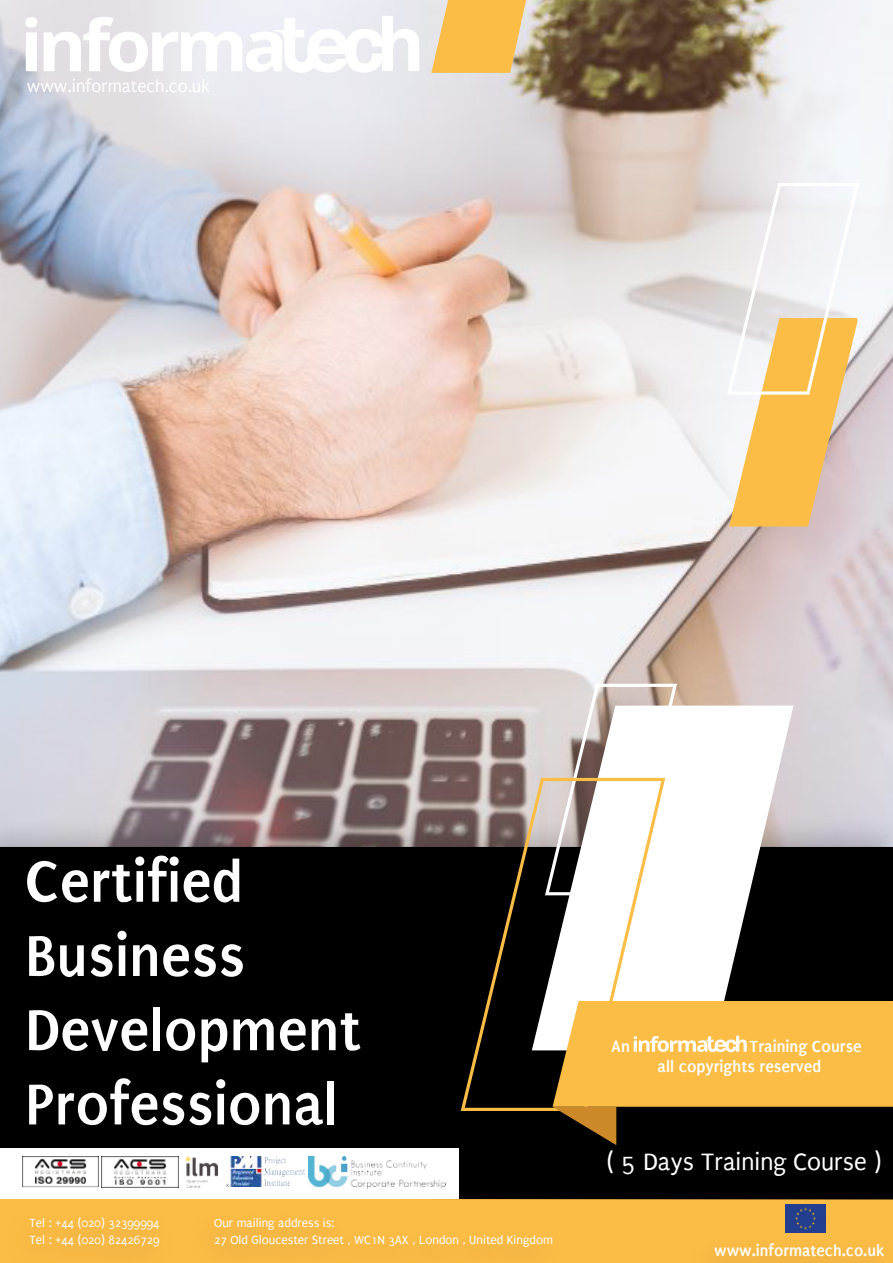
<style>
.page{position:relative;width:893px;height:1263px;background:#fff}
.page>*{position:absolute;margin:0;border:0;box-sizing:border-box;transform-origin:0 0}
.t1{font:700 61.8px/74.2px "Puritan";color:#fff}
.t2{font:25.5px "Puritan";color:#fff}
.t3{font:18.45px "Puritan";color:#fff}
.t4{font:700 17.25px/19.8px "Puritan";color:#fff}
.t5{font:700 16.95px "Puritan";color:#fff}
.t6{font:12.75px/17px "Puritan";color:#fff}
</style>
<div class="page">
<img style="left:0;top:0;width:893px;height:809px">
<svg style="left:431px;top:0;width:95px;height:73px;background:#f6c15f"></svg>
<img style="left:0;top:809px;width:893px;height:38px">
<div style="left:0;top:847px;width:893px;height:351px;background:#000"></div>
<svg style="left:532px;top:706px;width:261px;height:295px"></svg>
<svg style="left:543px;top:682px;width:136px;height:215px"></svg>
<svg style="left:461px;top:778px;width:204px;height:333px"></svg>
<div style="left:601px;top:1198px;width:292px;height:65px;background:#fcbd46"></div>
<div style="left:0;top:911px;width:483px;height:198px;background:#000"></div>
<div style="left:0;top:1199px;width:179px;height:64px;background:#fabb45"></div>
<div style="left:179px;top:1197px;width:422px;height:66px;background:#fbbc45"></div>
<div style="left:679px;top:1223px;width:214px;height:40px;background:#fabc45"></div>
<svg style="left:725px;top:181px;width:136px;height:345px"></svg>
<svg style="left:25px;top:17px;width:12px;height:54px"></svg>
<svg style="left:44px;top:16px;width:375px;height:59px"></svg>
<svg style="left:553px;top:1001px;width:340px;height:144px;background:#bb8e3a"></svg>
<img style="left:785px;top:1205px;width:41px;height:27px">
<div style="left:0;top:1148px;width:458px;height:50px;background:#fff"></div>
<img style="left:22px;top:1156px;width:76px;height:32px">
<img style="left:102px;top:1156px;width:76px;height:31px">
<img style="left:186px;top:1156px;width:32px;height:31px">
<img style="left:227px;top:1156px;width:78px;height:30px">
<img style="left:308px;top:1156px;width:137px;height:33px">
<h3 class="t3" style="left:27px;top:76px;width:185px">www.informatech.co.uk</h3>
<h1 class="t1" style="left:25px;top:845px;width:337px">Certified<br>Business<br>Development<br>Professional</h1>
<p class="t6" style="left:29px;top:1214px;width:132px">Tel : +44 (020) 32399994<br>Tel : +44 (020) 82426729</p>
<p class="t6" style="left:214px;top:1214px;width:340px">Our mailing address is:<br>27 Old Gloucester Street , WC1N 3AX , London , United Kingdom</p>
<h3 class="t4" style="left:611px;top:1037px;width:20px">An</h3>
<h3 class="t4" style="left:658px;top:1037px;width:206px;text-indent:92px">Training Course all copyrights reserved</h3>
<h2 class="t2" style="left:607px;top:1148px;width:276px">( 5 Days Training Course )</h2>
<h3 class="t5" style="left:714px;top:1241px;width:171px">www.informatech.co.uk</h3>
</div>
